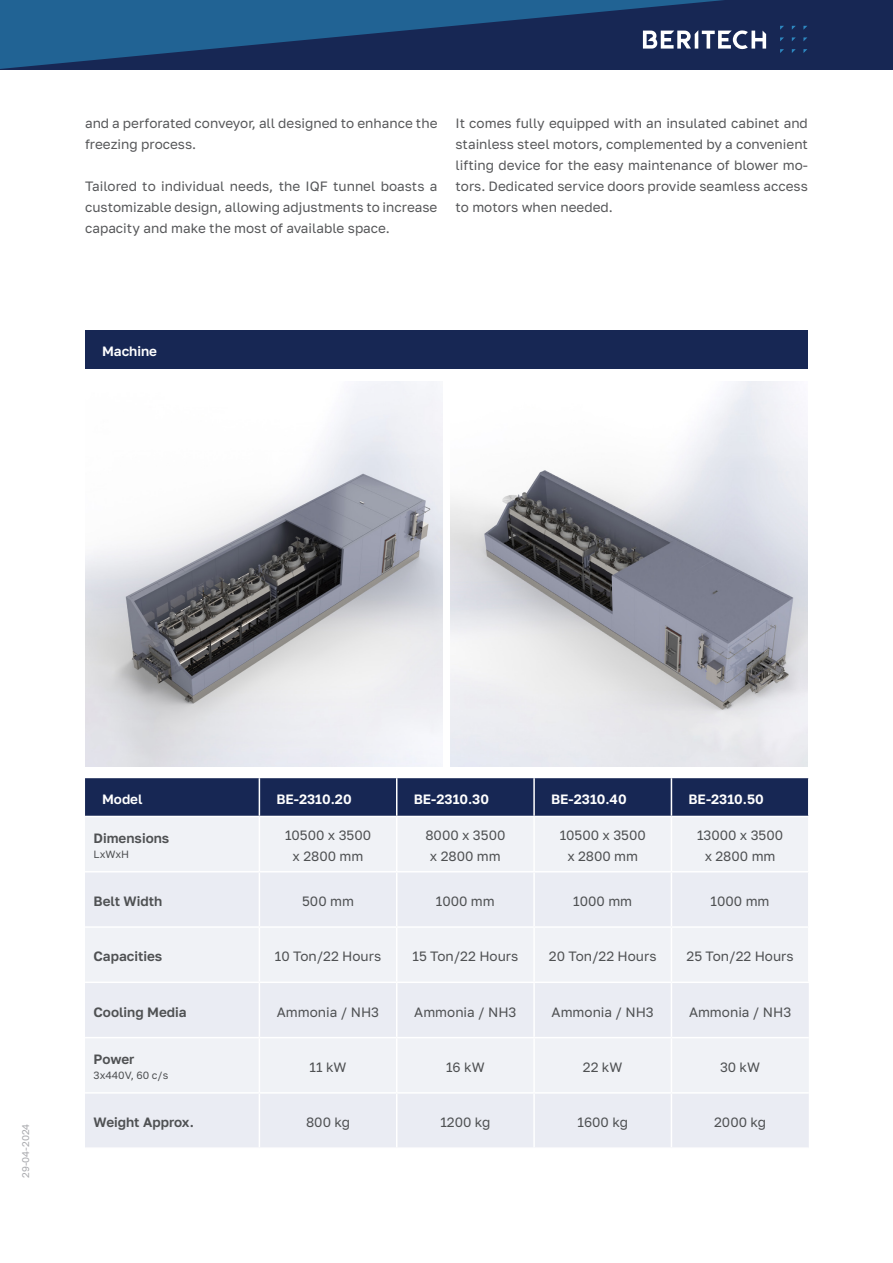
<style>
.page{position:relative;width:893px;height:1263px;background:#fff}
.page>*{position:absolute;margin:0;border:0;box-sizing:border-box;transform-origin:0 0}
.t1{font:13.5px/21px "Golos Text";color:#57585a;text-align:justify}
.t2{font:13.5px "Golos Text";color:#4f5153}
.t3{font:600 13.5px "Golos Text";color:#4f5153}
.t4{font:600 13.5px "Golos Text";color:#fff}
.t5{font:10.5px "Golos Text";color:#4f5153}
.Emne_blå{font:9.75px "Golos Text";color:#a8a9ad}
</style>
<div class="page">
<div style="left:0;top:0;width:893px;height:70px;background:#172754"></div>
<svg style="left:0;top:0;width:723px;height:69px;fill:#216394"></svg>
<svg style="left:643px;top:30px;width:123px;height:19px"></svg>
<svg style="left:780px;top:37px;width:4px;height:4px"></svg>
<svg style="left:803px;top:37px;width:4px;height:4px"></svg>
<svg style="left:803px;top:49px;width:4px;height:4px"></svg>
<img style="left:451px;top:381px;width:357px;height:385px">
<img style="left:85px;top:381px;width:357px;height:385px">
<div style="left:85px;top:330px;width:723px;height:39px;background:#172754"></div>
<div style="left:85px;top:778px;width:723px;height:38px;background:#172754"></div>
<div style="left:85px;top:817px;width:723px;height:54px;background:#f0f2f6"></div>
<div style="left:85px;top:872px;width:724px;height:275px;background:#eaecf3"></div>
<hr style="left:259px;top:778px;width:1px;height:38px;background:#fff">
<hr style="left:396px;top:778px;width:1px;height:38px;background:#fff">
<hr style="left:533px;top:778px;width:2px;height:38px;background:#fff">
<hr style="left:671px;top:778px;width:1px;height:38px;background:#fff">
<hr style="left:259px;top:817px;width:1px;height:54px;background:#fff">
<hr style="left:396px;top:817px;width:1px;height:54px;background:#fff">
<hr style="left:533px;top:817px;width:2px;height:54px;background:#fff">
<hr style="left:671px;top:817px;width:1px;height:54px;background:#fff">
<hr style="left:259px;top:872px;width:1px;height:54px;background:#fff">
<hr style="left:396px;top:872px;width:1px;height:54px;background:#fff">
<hr style="left:533px;top:872px;width:2px;height:54px;background:#fff">
<hr style="left:671px;top:872px;width:1px;height:54px;background:#fff">
<hr style="left:808px;top:872px;width:1px;height:54px;background:#fff">
<hr style="left:85px;top:926px;width:174px;height:2px;background:#fff">
<hr style="left:259px;top:926px;width:138px;height:2px;background:#fff">
<hr style="left:259px;top:928px;width:1px;height:53px;background:#fff">
<hr style="left:397px;top:926px;width:137px;height:2px;background:#fff">
<hr style="left:396px;top:928px;width:1px;height:53px;background:#fff">
<hr style="left:534px;top:926px;width:137px;height:2px;background:#fff">
<hr style="left:533px;top:928px;width:2px;height:53px;background:#fff">
<hr style="left:671px;top:926px;width:138px;height:2px;background:#fff">
<hr style="left:671px;top:928px;width:1px;height:53px;background:#fff">
<hr style="left:808px;top:928px;width:1px;height:53px;background:#fff">
<hr style="left:85px;top:981px;width:174px;height:2px;background:#fff">
<hr style="left:259px;top:981px;width:138px;height:2px;background:#fff">
<hr style="left:259px;top:983px;width:1px;height:54px;background:#fff">
<hr style="left:397px;top:981px;width:137px;height:2px;background:#fff">
<hr style="left:396px;top:983px;width:1px;height:54px;background:#fff">
<hr style="left:534px;top:981px;width:137px;height:2px;background:#fff">
<hr style="left:533px;top:983px;width:2px;height:54px;background:#fff">
<hr style="left:671px;top:981px;width:138px;height:2px;background:#fff">
<hr style="left:671px;top:983px;width:1px;height:54px;background:#fff">
<hr style="left:85px;top:1037px;width:174px;height:1px;background:#fff">
<hr style="left:259px;top:1037px;width:138px;height:1px;background:#fff">
<hr style="left:259px;top:1038px;width:1px;height:54px;background:#fff">
<hr style="left:397px;top:1037px;width:137px;height:1px;background:#fff">
<hr style="left:396px;top:1038px;width:1px;height:54px;background:#fff">
<hr style="left:534px;top:1037px;width:137px;height:1px;background:#fff">
<hr style="left:533px;top:1038px;width:2px;height:54px;background:#fff">
<hr style="left:671px;top:1037px;width:138px;height:1px;background:#fff">
<hr style="left:671px;top:1038px;width:1px;height:54px;background:#fff">
<hr style="left:85px;top:1092px;width:174px;height:2px;background:#fff">
<hr style="left:259px;top:1092px;width:138px;height:2px;background:#fff">
<hr style="left:259px;top:1094px;width:1px;height:53px;background:#fff">
<hr style="left:397px;top:1092px;width:137px;height:2px;background:#fff">
<hr style="left:396px;top:1094px;width:1px;height:53px;background:#fff">
<hr style="left:534px;top:1092px;width:137px;height:2px;background:#fff">
<hr style="left:533px;top:1094px;width:2px;height:53px;background:#fff">
<hr style="left:671px;top:1092px;width:138px;height:2px;background:#fff">
<hr style="left:671px;top:1094px;width:1px;height:53px;background:#fff">
<p class="t1" style="left:85px;top:113px;width:354px">and a perforated conveyor, all designed to enhance the freezing process.</p>
<p class="t1" style="left:85px;top:176px;width:354px">Tailored to individual needs, the IQF tunnel boasts a customizable design, allowing adjustments to increase capacity and make the most of available space.</p>
<p class="t1" style="left:455px;top:113px;width:354px">It comes fully equipped with an insulated cabinet and stainless steel motors, complemented by a convenient lifting device for the easy maintenance of blower mo&shy;tors. Dedicated service doors provide seamless access to motors when needed.</p>
<p class="t4" style="left:102px;top:343px;width:57px">Machine</p>
<p class="Emne_blå" style="left:20px;top:1178px;width:56px;rotate:-90deg">29-04-2024</p>
<p class="t4" style="left:102px;top:791px;width:42px">Model</p>
<p class="t4" style="left:276px;top:791px;width:77px">BE-2310.20</p>
<p class="t4" style="left:414px;top:791px;width:77px">BE-2310.30</p>
<p class="t4" style="left:551px;top:791px;width:77px">BE-2310.40</p>
<p class="t4" style="left:688px;top:791px;width:77px">BE-2310.50</p>
<p class="t3" style="left:94px;top:830px;width:77px">Dimensions</p>
<p class="t5" style="left:94px;top:848px;width:37px">LxWxH</p>
<p class="t2" style="left:285px;top:827px;width:88px">10500 x 3500</p>
<p class="t2" style="left:293px;top:848px;width:72px">x 2800 mm</p>
<p class="t2" style="left:425px;top:827px;width:81px">8000 x 3500</p>
<p class="t2" style="left:430px;top:848px;width:72px">x 2800 mm</p>
<p class="t2" style="left:560px;top:827px;width:88px">10500 x 3500</p>
<p class="t2" style="left:567px;top:848px;width:72px">x 2800 mm</p>
<p class="t2" style="left:697px;top:827px;width:88px">13000 x 3500</p>
<p class="t2" style="left:705px;top:848px;width:72px">x 2800 mm</p>
<p class="t3" style="left:94px;top:893px;width:70px">Belt Width</p>
<p class="t2" style="left:302px;top:893px;width:53px">500 mm</p>
<p class="t2" style="left:436px;top:893px;width:60px">1000 mm</p>
<p class="t2" style="left:573px;top:893px;width:60px">1000 mm</p>
<p class="t2" style="left:711px;top:893px;width:60px">1000 mm</p>
<p class="t3" style="left:94px;top:948px;width:70px">Capacities</p>
<p class="t2" style="left:275px;top:948px;width:108px">10 Ton/22 Hours</p>
<p class="t2" style="left:412px;top:948px;width:107px">15 Ton/22 Hours</p>
<p class="t2" style="left:549px;top:948px;width:109px">20 Ton/22 Hours</p>
<p class="t2" style="left:687px;top:948px;width:109px">25 Ton/22 Hours</p>
<p class="t3" style="left:94px;top:1003px;width:95px">Cooling Media</p>
<p class="t2" style="left:277px;top:1004px;width:104px">Ammonia / NH3</p>
<p class="t2" style="left:414px;top:1004px;width:104px">Ammonia / NH3</p>
<p class="t2" style="left:552px;top:1004px;width:104px">Ammonia / NH3</p>
<p class="t2" style="left:689px;top:1004px;width:104px">Ammonia / NH3</p>
<p class="t3" style="left:94px;top:1051px;width:42px">Power</p>
<p class="t5" style="left:94px;top:1069px;width:76px">3x440V, 60 c/s</p>
<p class="t2" style="left:310px;top:1059px;width:39px">11 kW</p>
<p class="t2" style="left:446px;top:1059px;width:40px">16 kW</p>
<p class="t2" style="left:583px;top:1059px;width:41px">22 kW</p>
<p class="t2" style="left:720px;top:1059px;width:42px">30 kW</p>
<p class="t3" style="left:94px;top:1114px;width:102px">Weight Approx.</p>
<p class="t2" style="left:306px;top:1114px;width:46px">800 kg</p>
<p class="t2" style="left:440px;top:1114px;width:52px">1200 kg</p>
<p class="t2" style="left:577px;top:1114px;width:52px">1600 kg</p>
<p class="t2" style="left:714px;top:1114px;width:53px">2000 kg</p>
</div>
